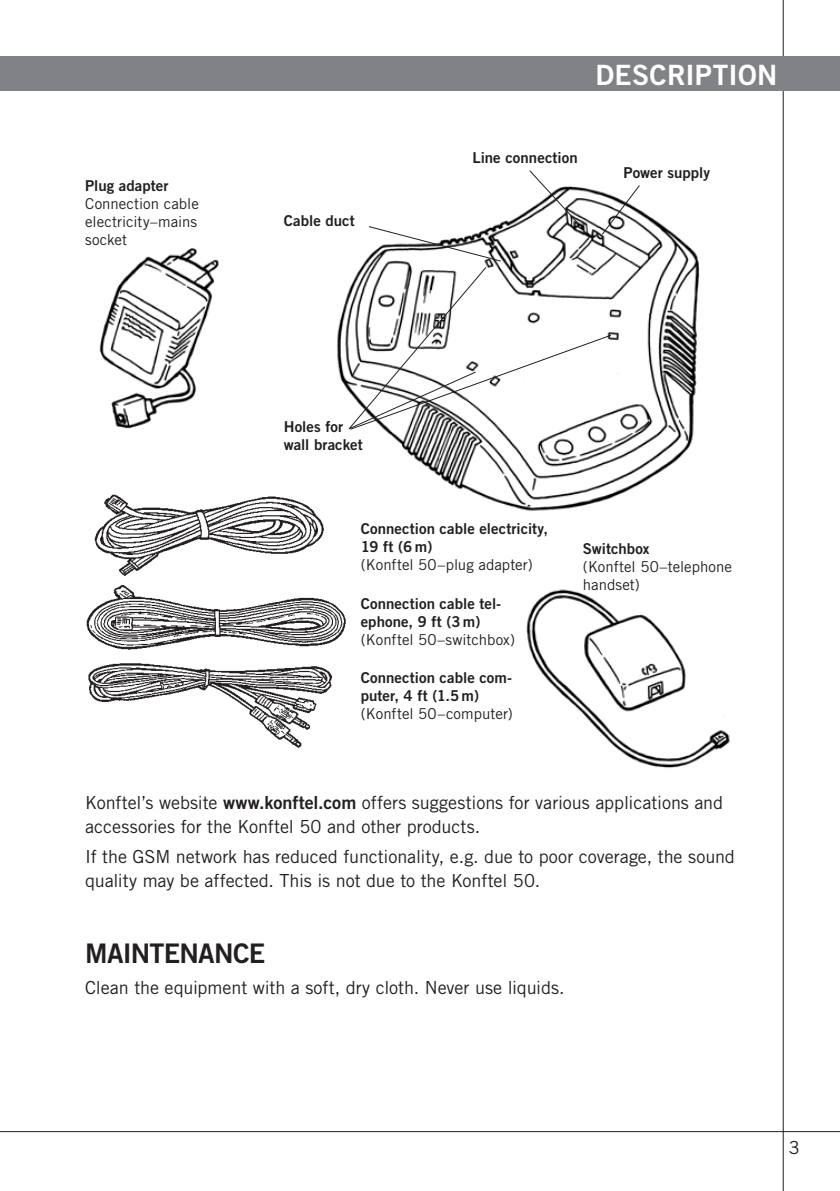
<style>
.page{position:relative;width:840px;height:1191px;background:#fff}
.page>*{position:absolute;margin:0;border:0;box-sizing:border-box;transform-origin:0 0}
.t1{font:28px "Trade Gothic Bold Two";color:#fff}
.t2{font:27px "Trade Gothic Bold Two";color:#231f20}
.t3{font:18px/24px "Trade Gothic";letter-spacing:-.005em;color:#231f20}
.t4{font:15px/18px "Trade Gothic Bold Two";letter-spacing:.005em;color:#231f20}
.t5{font:15px/18px "Trade Gothic";color:#231f20}
.s1{font-family:"Trade Gothic Bold Two"}
</style>
<div class="page">
<hr style="left:782px;top:0;width:1px;height:1191px;background:#231f20">
<hr style="left:0;top:1131px;width:839px;height:1px;background:#231f20">
<div style="left:0;top:57px;width:839px;height:34px;background:#808285"></div>
<img style="left:526px;top:589px;width:204px;height:179px">
<img style="left:337px;top:210px;width:363px;height:301px">
<img style="left:88px;top:663px;width:244px;height:85px">
<img style="left:86px;top:585px;width:260px;height:65px">
<img style="left:94px;top:494px;width:230px;height:83px">
<img style="left:99px;top:248px;width:120px;height:181px">
<svg style="left:345px;top:170px;width:295px;height:261px"></svg>
<p class="t4" style="left:85px;top:176px;width:85px">Plug adapter</p>
<p class="t5" style="left:85px;top:194px;width:115px">Connection cable electricity–mains socket</p>
<p class="t4" style="left:283px;top:212px;width:73px">Cable duct</p>
<p class="t4" style="left:283px;top:417px;width:80px">Holes for wall bracket</p>
<h1 class="t1" style="left:595px;top:57px;width:36px">Description</h1>
<p class="t4" style="left:472px;top:149px;width:107px">Line connection</p>
<p class="t4" style="left:623px;top:163px;width:88px">Power supply</p>
<p class="t4" style="left:360px;top:519px;width:189px">Connection cable electricity,<br>19 ft (6m)</p>
<p class="t5" style="left:360px;top:555px;width:173px">(Konftel 50–plug adapter)</p>
<p class="t4" style="left:360px;top:595px;width:142px">Connection cable tel&shy;ephone, 9 ft (3m)</p>
<p class="t5" style="left:360px;top:631px;width:156px">(Konftel 50–switchbox)</p>
<p class="t4" style="left:360px;top:668px;width:153px">Connection cable com&shy;puter, 4 ft (1.5m)</p>
<p class="t5" style="left:360px;top:704px;width:153px">(Konftel 50–computer)</p>
<p class="t4" style="left:582px;top:540px;width:68px">Switchbox</p>
<p class="t5" style="left:582px;top:558px;width:151px">(Konftel 50–telephone handset)</p>
<p class="t3" style="left:85px;top:790px;width:639px">Konftel’s website <span class="s1">www.konftel.com</span> offers suggestions for various applications and accessories for the Konftel 50 and other products.</p>
<p class="t3" style="left:85px;top:844px;width:651px">If the GSM network has reduced functionality, e.g. due to poor coverage, the sound quality may be affected. This is not due to the Konftel 50.</p>
<h2 class="t2" style="left:85px;top:937px;width:39px">Maintenance</h2>
<p class="t3" style="left:85px;top:975px;width:480px">Clean the equipment with a soft, dry cloth. Never use liquids.</p>
</div>
